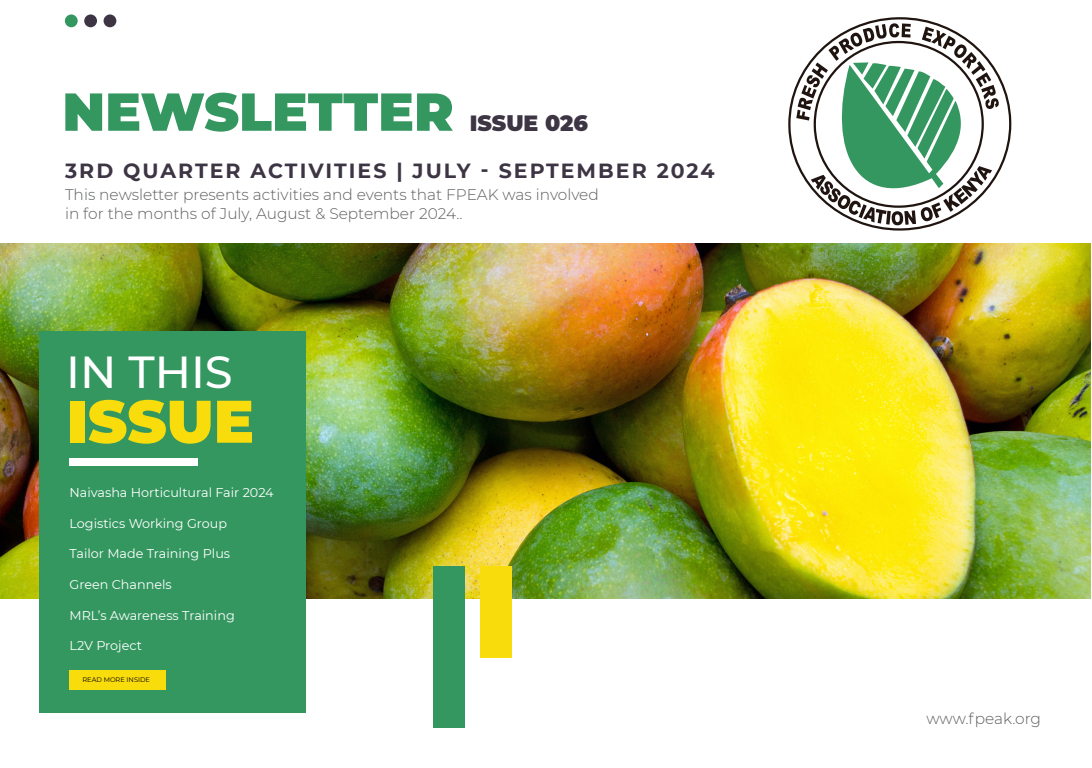
<style>
.page{position:relative;width:1092px;height:768px;background:#fff}
.page>*{position:absolute;margin:0;border:0;box-sizing:border-box;transform-origin:0 0}
.t1{font:900 60px "Montserrat";color:#f9dc0b}
.t2{font:900 53.3px "Montserrat";color:#349760}
.t3{font:500 44.8px "Montserrat";color:#fff}
.t4{font:900 22px "Montserrat";color:#3d3544}
.t5{font:700 20.5px "Montserrat";letter-spacing:.1em;color:#3d3544}
.t6{font:300 15.4px/18.4px "Montserrat";color:#5d5e5e}
.t7{font:12.8px "Montserrat";color:#fff}
.t8{font:6.6px "Montserrat";color:#020202}
</style>
<div class="page">
<img style="left:0;top:243px;width:1091px;height:355px">
<div style="left:65px;top:14px;width:13px;height:13px;background:#349760;border-radius:50%"></div>
<div style="left:84px;top:14px;width:13px;height:13px;background:#3d3544;border-radius:50%"></div>
<div style="left:104px;top:14px;width:12px;height:13px;background:#3d3544;border-radius:50%"></div>
<div style="left:40px;top:332px;width:266px;height:381px;background:#349760"></div>
<div style="left:70px;top:670px;width:96px;height:20px;background:#f9dc0b"></div>
<div style="left:69px;top:459px;width:128px;height:7px;background:#fff"></div>
<div style="left:434px;top:566px;width:31px;height:162px;background:#349760"></div>
<div style="left:480px;top:566px;width:31px;height:92px;background:#f9dc0b"></div>
<svg style="left:788px;top:17px;width:223px;height:214px"></svg>
<svg style="left:796px;top:23px;width:203px;height:202px"></svg>
<h2 class="t2" style="left:62px;top:72px;width:393px">NEWSLETTER</h2>
<h3 class="t4" style="left:470px;top:106px;width:120px">ISSUE 026</h3>
<h3 class="t5" style="left:65px;top:156px;width:651px">3RD QUARTER ACTIVITIES | JULY - SEPTEMBER 2024</h3>
<p class="t6" style="left:65px;top:185px;width:535px">This newsletter presents activities and events that FPEAK was involved in for the months of July, August &amp; September 2024..</p>
<h3 class="t3" style="left:66px;top:341px;width:168px">IN THIS</h3>
<h1 class="t1" style="left:67px;top:376px;width:189px">ISSUE</h1>
<p class="t7" style="left:70px;top:484px;width:206px">Naivasha Horticultural Fair 2024</p>
<p class="t7" style="left:70px;top:514px;width:159px">Logistics Working Group</p>
<p class="t7" style="left:70px;top:545px;width:162px">Tailor Made Training Plus</p>
<p class="t7" style="left:70px;top:576px;width:104px">Green Channels</p>
<p class="t7" style="left:70px;top:606px;width:167px">MRL’s Awareness Training</p>
<p class="t7" style="left:70px;top:637px;width:74px">L2V Project</p>
<p class="t8" style="left:83px;top:675px;width:69px">READ MORE INSIDE</p>
<p class="t6" style="left:926px;top:708px;width:116px">www.fpeak.org</p>
</div>
